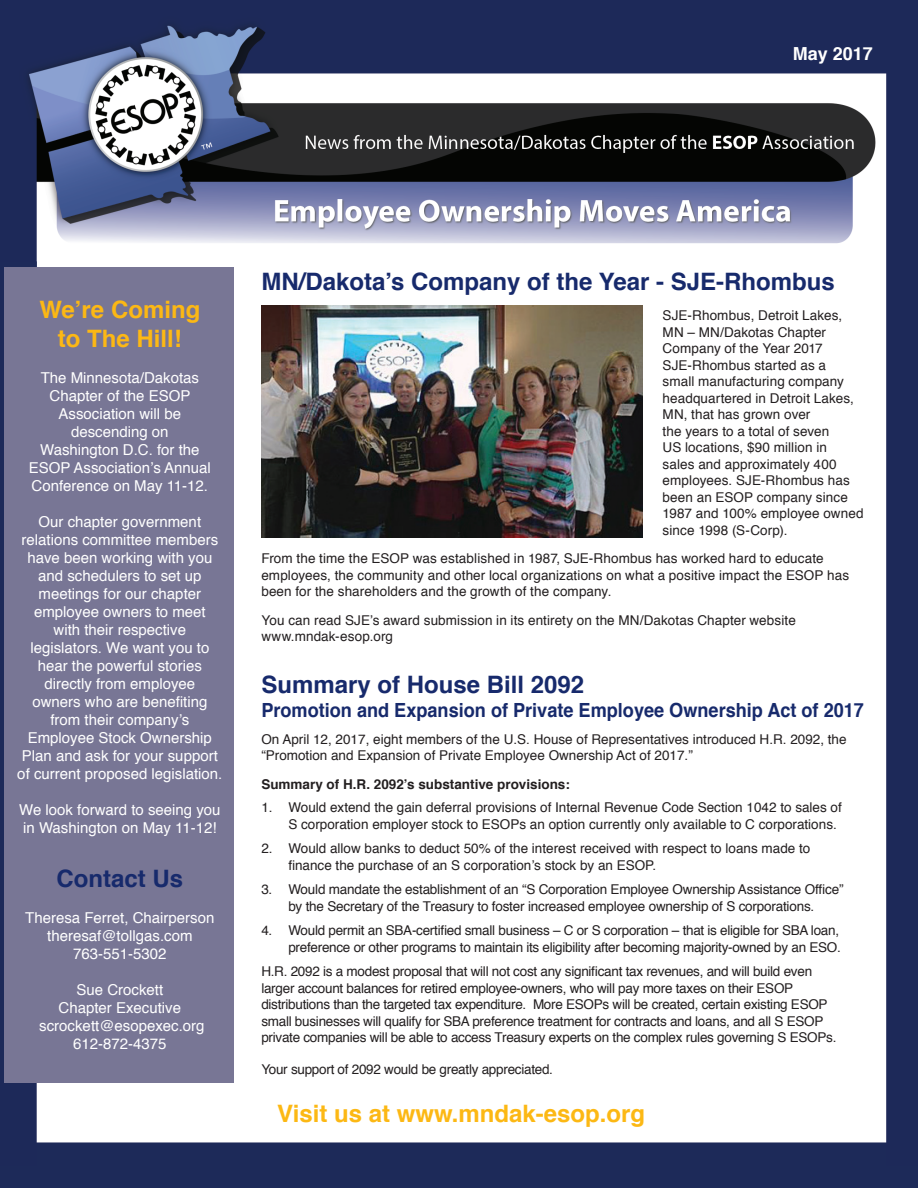
<style>
.page{position:relative;width:918px;height:1188px;background:#fff}
.page>*{position:absolute;margin:0;border:0;box-sizing:border-box;transform-origin:0 0}
.t1{font:700 24px "Helvetica";color:#172a6c}
.t2{font:700 24px/28.8px "Helvetica";color:#fcb814;text-align:center}
.t3{font:700 19.5px "Helvetica";color:#172a6c;scale:.93 1}
.t4{font:700 18px "Helvetica";color:#fff}
.t5{font:15px/18px "Helvetica";color:#fff;text-align:center}
.t6{font:13.5px/16.5px "Helvetica";color:#231f20}
.t7{font:13.5px/16.5px "Helvetica";letter-spacing:-.02em;color:#231f20;text-align:right}
.t8{font:700 13.5px "Helvetica";color:#231f20}
</style>
<div class="page">
<img style="left:0;top:0;width:918px;height:1188px">
<img style="left:261px;top:306px;width:381px;height:232px">
<div style="left:4px;top:267px;width:229px;height:815px;background:#787695"></div>
<h3 class="t4" style="left:793px;top:39px;width:82px">May 2017</h3>
<h1 class="t2" style="left:39px;top:295px;width:162px">We’re Coming to The Hill!</h1>
<p class="t5" style="left:29px;top:369px;width:184px">The Minnesota/Dakotas<br>Chapter of the ESOP<br>Association will be descending on<br>Washington D.C. for the<br>ESOP Association’s Annual<br>Conference on May 11-12.</p>
<p class="t5" style="left:17px;top:513px;width:207px">Our chapter government relations committee members have been working with you and schedulers to set up meetings for our chapter employee owners to meet<br>with their respective legislators. We want you to hear the powerful stories directly from employee<br>owners who are benefiting from their company’s<br>Employee Stock Ownership<br>Plan and ask for your support of current proposed legislation.</p>
<p class="t5" style="left:19px;top:801px;width:203px;text-align:left">We look forward to seeing you in Washington on May 11-12!</p>
<h1 class="t1" style="left:57px;top:859px;width:128px">Contact Us</h1>
<p class="t5" style="left:25px;top:909px;width:191px">Theresa Ferret, Chairperson theresaf@tollgas.com<br>763-551-5302</p>
<p class="t5" style="left:39px;top:981px;width:167px">Sue Crockett<br>Chapter Executive scrockett@esopexec.org<br>612-872-4375</p>
<h1 class="t1" style="left:261px;top:262px;width:575px">MN/Dakota’s Company of the Year - SJE-Rhombus</h1>
<p class="t6" style="left:663px;top:308px;width:202px">SJE-Rhombus, Detroit Lakes,<br>MN – MN/Dakotas Chapter<br>Company of the Year 2017<br>SJE-Rhombus started as a<br>small manufacturing company headquartered in Detroit Lakes,<br>MN, that has grown over<br>the years to a total of seven<br>US locations, $90 million in<br>sales and approximately 400 employees. SJE-Rhombus has been an ESOP company since<br>1987 and 100% employee owned since 1998 (S-Corp).</p>
<p class="t6" style="left:261px;top:551px;width:589px">From the time the ESOP was established in 1987, SJE-Rhombus has worked hard to educate employees, the community and other local organizations on what a positive impact the ESOP has been for the shareholders and the growth of the company.</p>
<p class="t6" style="left:261px;top:612px;width:536px">You can read SJE’s award submission in its entirety on the MN/Dakotas Chapter website www.mndak-esop.org</p>
<h1 class="t1" style="left:261px;top:665px;width:324px">Summary of House Bill 2092</h1>
<h2 class="t3" style="left:261px;top:694px;width:650px">Promotion and Expansion of Private Employee Ownership Act of 2017</h2>
<p class="t6" style="left:261px;top:731px;width:587px">On April 12, 2017, eight members of the U.S. House of Representatives introduced H.R. 2092, the “Promotion and Expansion of Private Employee Ownership Act of 2017.”</p>
<p class="t8" style="left:261px;top:773px;width:310px">Summary of H.R. 2092’s substantive provisions:</p>
<p class="t6" style="left:288px;top:799px;width:555px;text-indent:-27px">1. Would extend the gain deferral provisions of Internal Revenue Code Section 1042 to sales of<br>S corporation employer stock to ESOPs an option currently only available to C corporations.</p>
<p class="t6" style="left:288px;top:841px;width:524px;text-indent:-27px">2. Would allow banks to deduct 50% of the interest received with respect to loans made to finance the purchase of an S corporation’s stock by an ESOP.</p>
<p class="t6" style="left:261px;top:882px;width:584px;text-align:center">3. Would mandate the establishment of an “S Corporation Employee Ownership Assistance Office” by the Secretary of the Treasury to foster increased employee ownership of S corporations.</p>
<p class="t7" style="left:261px;top:923px;width:581px">4. Would permit an SBA-certified small business – C or S corporation – that is eligible for SBA loan, preference or other programs to maintain its eligibility after becoming majority-owned by an ESO.</p>
<p class="t7" style="left:261px;top:964px;width:577px;text-align:left">H.R. 2092 is a modest proposal that will not cost any significant tax revenues, and will build even larger account balances for retired employee-owners, who will pay more taxes on their ESOP distributions than the targeted tax expenditure. More ESOPs will be created, certain existing ESOP small businesses will qualify for SBA preference treatment for contracts and loans, and all S ESOP private companies will be able to access Treasury experts on the complex rules governing S ESOPs.</p>
<p class="t7" style="left:261px;top:1061px;width:293px">Your support of 2092 would be greatly appreciated.</p>
<h1 class="t2" style="left:277px;top:1099px;width:370px">Visit us at www.mndak-esop.org</h1>
</div>
